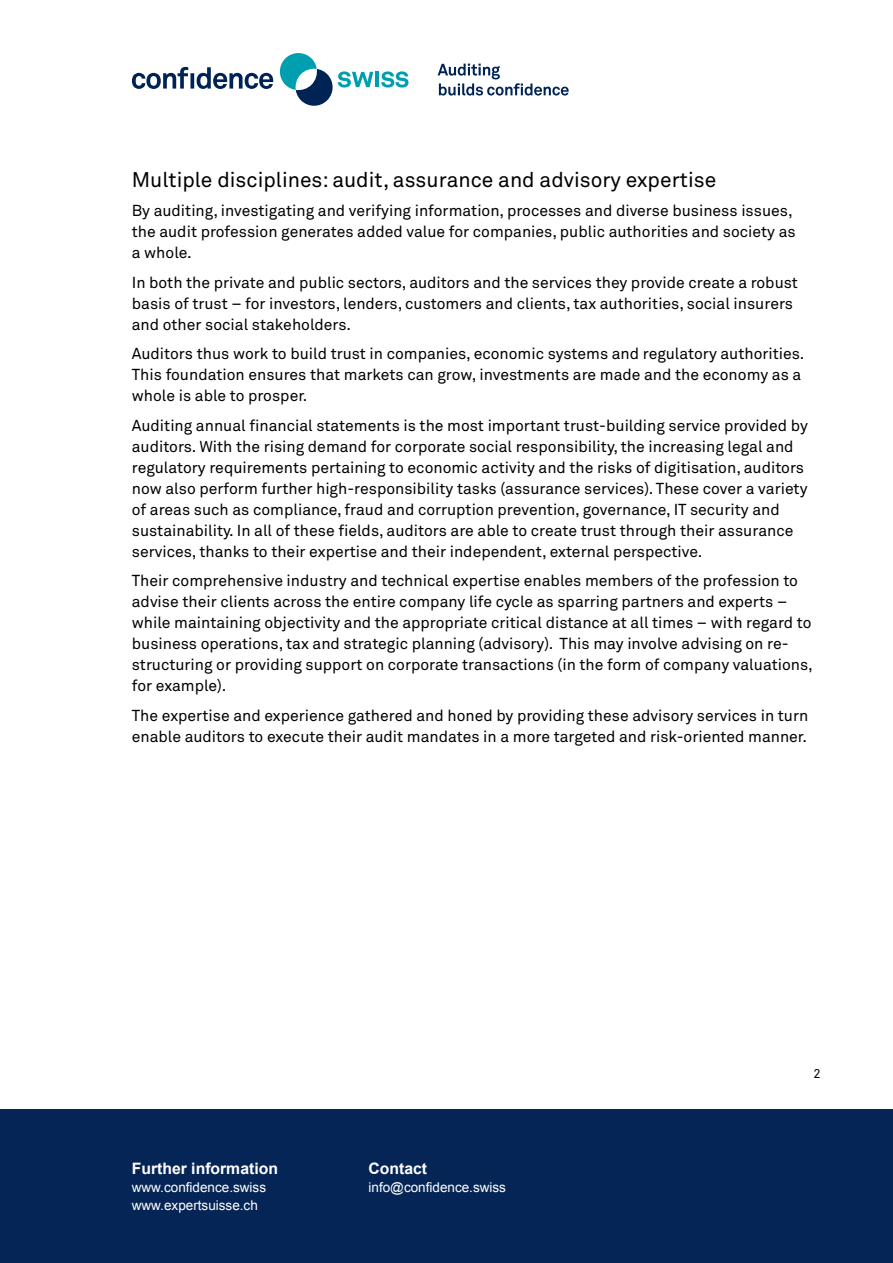
<style>
.page{position:relative;width:893px;height:1263px;background:#fff}
.page>*{position:absolute;margin:0;border:0;box-sizing:border-box;transform-origin:0 0}
.t1{font:21px "Akkurat Pro";color:#000}
.t2{font:15.75px/21px "Akkurat Pro";color:#000}
.t3{font:700 15.75px "Arial";color:#fff}
.t4{font:13.5px/18px "Arial";color:#fff}
.t5{font:12.75px "Akkurat Pro";color:#000}
</style>
<div class="page">
<div style="left:0;top:1109px;width:893px;height:154px;background:#052556"></div>
<svg style="left:132px;top:53px;width:241px;height:53px"></svg>
<hr style="left:375px;top:72px;width:4px;height:15px;background:#009faf">
<svg style="left:381px;top:71px;width:28px;height:17px"></svg>
<svg style="left:438px;top:64px;width:131px;height:32px"></svg>
<h1 class="t1" style="left:132px;top:167px;width:586px">Multiple disciplines: audit, assurance and advisory expertise</h1>
<p class="t2" style="left:132px;top:200px;width:665px">By auditing, investigating and verifying information, processes and diverse business issues, the audit profession generates added value for companies, public authorities and society as a whole.</p>
<p class="t2" style="left:132px;top:272px;width:668px">In both the private and public sectors, auditors and the services they provide create a robust basis of trust – for investors, lenders, customers and clients, tax authorities, social insurers and other social stakeholders.</p>
<p class="t2" style="left:132px;top:343px;width:674px">Auditors thus work to build trust in companies, economic systems and regulatory authorities.<br>This foundation ensures that markets can grow, investments are made and the economy as a whole is able to prosper.</p>
<p class="t2" style="left:132px;top:415px;width:678px">Auditing annual financial statements is the most important trust-building service provided by auditors. With the rising demand for corporate social responsibility, the increasing legal and regulatory requirements pertaining to economic activity and the risks of digitisation, auditors now also perform further high-responsibility tasks (assurance services). These cover a variety of areas such as compliance, fraud and corruption prevention, governance, IT security and sustainability. In all of these fields, auditors are able to create trust through their assurance services, thanks to their expertise and their independent, external perspective.</p>
<p class="t2" style="left:132px;top:570px;width:683px">Their comprehensive industry and technical expertise enables members of the profession to advise their clients across the entire company life cycle as sparring partners and experts – while maintaining objectivity and the appropriate critical distance at all times – with regard to business operations, tax and strategic planning (advisory). This may involve advising on re&shy;structuring or providing support on corporate transactions (in the form of company valuations, for example).</p>
<p class="t2" style="left:132px;top:705px;width:678px">The expertise and experience gathered and honed by providing these advisory services in turn enable auditors to execute their audit mandates in a more targeted and risk-oriented manner.</p>
<p class="t3" style="left:132px;top:1158px;width:148px">Further information</p>
<p class="t4" style="left:132px;top:1178px;width:136px">www.confidence.swiss www.expertsuisse.ch</p>
<p class="t3" style="left:369px;top:1158px;width:60px">Contact</p>
<p class="t4" style="left:369px;top:1178px;width:139px">info@confidence.swiss</p>
<p class="t5" style="left:813px;top:1066px;width:9px">2</p>
</div>
